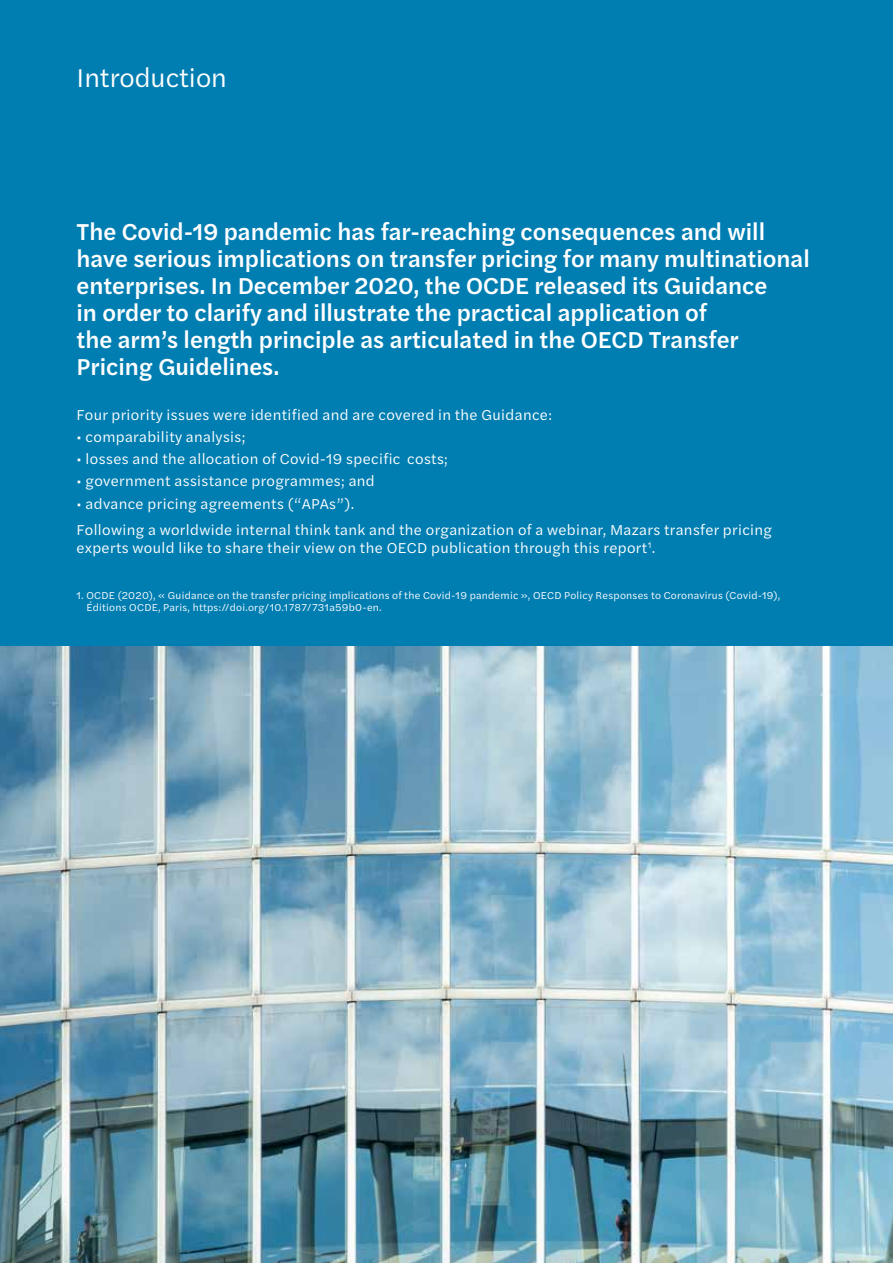
<style>
.page{position:relative;width:893px;height:1263px;background:#fff}
.page>*{position:absolute;margin:0;border:0;box-sizing:border-box;transform-origin:0 0}
.t1{font:27px "Halyard Text";color:#fff}
.t2{font:500 24px/27px "Halyard Text";color:#fff}
.t3{font:15px/26.5px "Halyard Text";letter-spacing:.025em;color:#fff}
.t4{font:10.5px/12.6px "Halyard Text";letter-spacing:.025em;color:#fff}
</style>
<div class="page">
<div style="left:0;top:0;width:893px;height:646px;background:#007eb2"></div>
<img style="left:0;top:646px;width:893px;height:617px">
<h1 class="t1" style="left:77px;top:58px;width:152px">Introduction</h1>
<p class="t2" style="left:77px;top:217px;width:735px">The Covid-19 pandemic has far-reaching consequences and will have serious implications on transfer pricing for many multinational enterprises. In December 2020, the OCDE released its Guidance<br>in order to clarify and illustrate the practical application of<br>the arm’s length principle as articulated in the OECD Transfer Pricing Guidelines.</p>
<p class="t3" style="left:77px;top:400px;width:477px">Four priority issues were identified and are covered in the Guidance:</p>
<p class="t3" style="left:77px;top:423px;width:170px">• comparability analysis;</p>
<p class="t3" style="left:77px;top:445px;width:373px">• losses and the allocation of Covid-19 specific costs;</p>
<p class="t3" style="left:77px;top:467px;width:300px">• government assistance programmes; and</p>
<p class="t3" style="left:77px;top:489px;width:697px">• advance pricing agreements (“APAs”).<br>Following a worldwide internal think tank and the organization of a webinar, Mazars transfer pricing</p>
<p class="t3" style="left:77px;top:534px;width:580px">experts would like to share their view on the OECD publication through this report<sup>1</sup>.</p>
<p class="t4" style="left:86px;top:588px;width:695px;text-indent:-10px">1. OCDE (2020), « Guidance on the transfer pricing implications of the Covid-19 pandemic », OECD Policy Responses to Coronavirus (Covid-19),<br>Éditions OCDE, Paris, https://doi.org/10.1787/731a59b0-en.</p>
</div>
